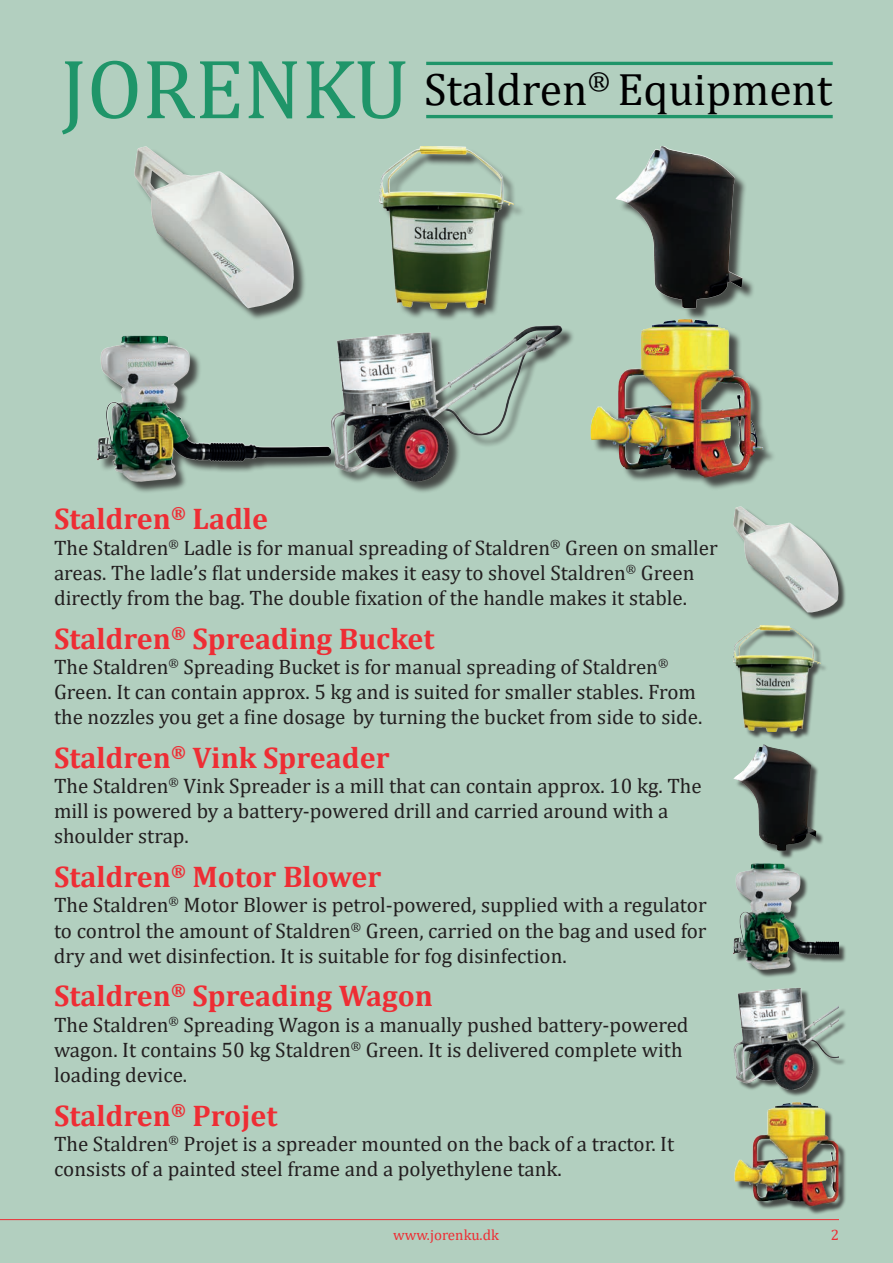
<style>
.page{position:relative;width:893px;height:1263px;background:#b2cfbf}
.page>*{position:absolute;margin:0;border:0;box-sizing:border-box;transform-origin:0 0}
.t1{font:45.6px "Cambria";color:#000001}
.t2{font:700 30px "Cambria";color:#ee2d34}
.t3{font:26.55px "Cambria";color:#000001}
.t4{font:21px/25.2px "Cambria";color:#231f20}
.t5{font:15px "Cambria";color:#ee2d34}
.s1{font-size:85.2px;color:#1f9569}
</style>
<div class="page">
<hr style="left:0;top:1219px;width:839px;height:1px;background:#ee2d34">
<hr style="left:426px;top:62px;width:407px;height:3px;background:#1f9569">
<hr style="left:426px;top:115px;width:407px;height:3px;background:#1f9569">
<div style="left:735px;top:508px;width:111px;height:113px;background:#231f20;opacity:.75"></div>
<img style="left:733px;top:506px;width:8px;height:30px">
<div style="left:735px;top:627px;width:94px;height:113px;background:#231f20;opacity:.75"></div>
<img style="left:733px;top:625px;width:87px;height:107px">
<div style="left:735px;top:746px;width:89px;height:113px;background:#231f20;opacity:.75"></div>
<svg style="left:756px;top:746px;width:7px;height:6px"></svg>
<div style="left:735px;top:865px;width:112px;height:113px;background:#231f20;opacity:.75"></div>
<img style="left:733px;top:864px;width:105px;height:106px">
<div style="left:735px;top:990px;width:112px;height:107px;background:#231f20;opacity:.75"></div>
<img style="left:733px;top:988px;width:105px;height:101px">
<div style="left:736px;top:1104px;width:111px;height:111px;background:#231f20;opacity:.75"></div>
<img style="left:734px;top:1102px;width:104px;height:104px">
<div style="left:136px;top:149px;width:171px;height:172px;background:#231f20;opacity:.75"></div>
<img style="left:134px;top:146px;width:12px;height:46px">
<div style="left:382px;top:148px;width:143px;height:173px;background:#231f20;opacity:.75"></div>
<img style="left:380px;top:146px;width:133px;height:162px">
<div style="left:618px;top:149px;width:137px;height:172px;background:#231f20;opacity:.75"></div>
<div style="left:615px;top:146px;width:128px;height:162px;background:#fff;opacity:.75"></div>
<svg style="left:650px;top:146px;width:12px;height:12px"></svg>
<div style="left:100px;top:338px;width:243px;height:156px;background:#231f20;opacity:.75"></div>
<img style="left:98px;top:336px;width:232px;height:145px">
<div style="left:333px;top:327px;width:242px;height:167px;background:#231f20;opacity:.75"></div>
<img style="left:330px;top:325px;width:233px;height:156px">
<div style="left:593px;top:321px;width:183px;height:170px;background:#231f20;opacity:.75"></div>
<img style="left:590px;top:319px;width:173px;height:159px">
<h1 class="t1" style="left:61px;top:62px;width:773px"><span class="s1">JORENKU</span> Staldren Equipment</h1>
<p class="t3" style="left:588px;top:65px;width:24px">®</p>
<h2 class="t2" style="left:54px;top:498px;width:216px">Staldren<sup>®</sup> Ladle</h2>
<p class="t4" style="left:54px;top:535px;width:665px">The Staldren<sup>®</sup> Ladle is for manual spreading of Staldren<sup>®</sup> Green on smaller areas. The ladle’s flat underside makes it easy to shovel Staldren<sup>®</sup> Green directly from the bag. The double fixation of the handle makes it stable.</p>
<h2 class="t2" style="left:54px;top:617px;width:382px">Staldren<sup>®</sup> Spreading Bucket</h2>
<p class="t4" style="left:54px;top:654px;width:650px">The Staldren<sup>®</sup> Spreading Bucket is for manual spreading of Staldren<sup>®<br></sup>Green. It can contain approx. 5 kg and is suited for smaller stables. From the nozzles you get a fine dosage by turning the bucket from side to side.</p>
<h2 class="t2" style="left:54px;top:736px;width:337px">Staldren<sup>®</sup> Vink Spreader</h2>
<p class="t4" style="left:54px;top:773px;width:649px">The Staldren<sup>®</sup> Vink Spreader is a mill that can contain approx. 10 kg. The mill is powered by a battery-powered drill and carried around with a shoulder strap.</p>
<h2 class="t2" style="left:54px;top:856px;width:329px">Staldren<sup>®</sup> Motor Blower</h2>
<p class="t4" style="left:54px;top:892px;width:654px;text-align:justify">The Staldren<sup>®</sup> Motor Blower is petrol-powered, supplied with a regulator to control the amount of Staldren<sup>®</sup> Green, carried on the bag and used for dry and wet disinfection. It is suitable for fog disinfection.</p>
<h2 class="t2" style="left:54px;top:975px;width:380px">Staldren<sup>®</sup> Spreading Wagon</h2>
<p class="t4" style="left:54px;top:1012px;width:636px">The Staldren<sup>®</sup> Spreading Wagon is a manually pushed battery-powered wagon. It contains 50 kg Staldren<sup>®</sup> Green. It is delivered complete with loading device.</p>
<h2 class="t2" style="left:54px;top:1094px;width:225px">Staldren<sup>®</sup> Projet</h2>
<p class="t4" style="left:54px;top:1131px;width:622px">The Staldren<sup>®</sup> Projet is a spreader mounted on the back of a tractor. It consists of a painted steel frame and a polyethylene tank.</p>
<p class="t5" style="left:393px;top:1226px;width:107px">www.jorenku.dk</p>
<p class="t5" style="left:831px;top:1226px;width:10px">2</p>
</div>
